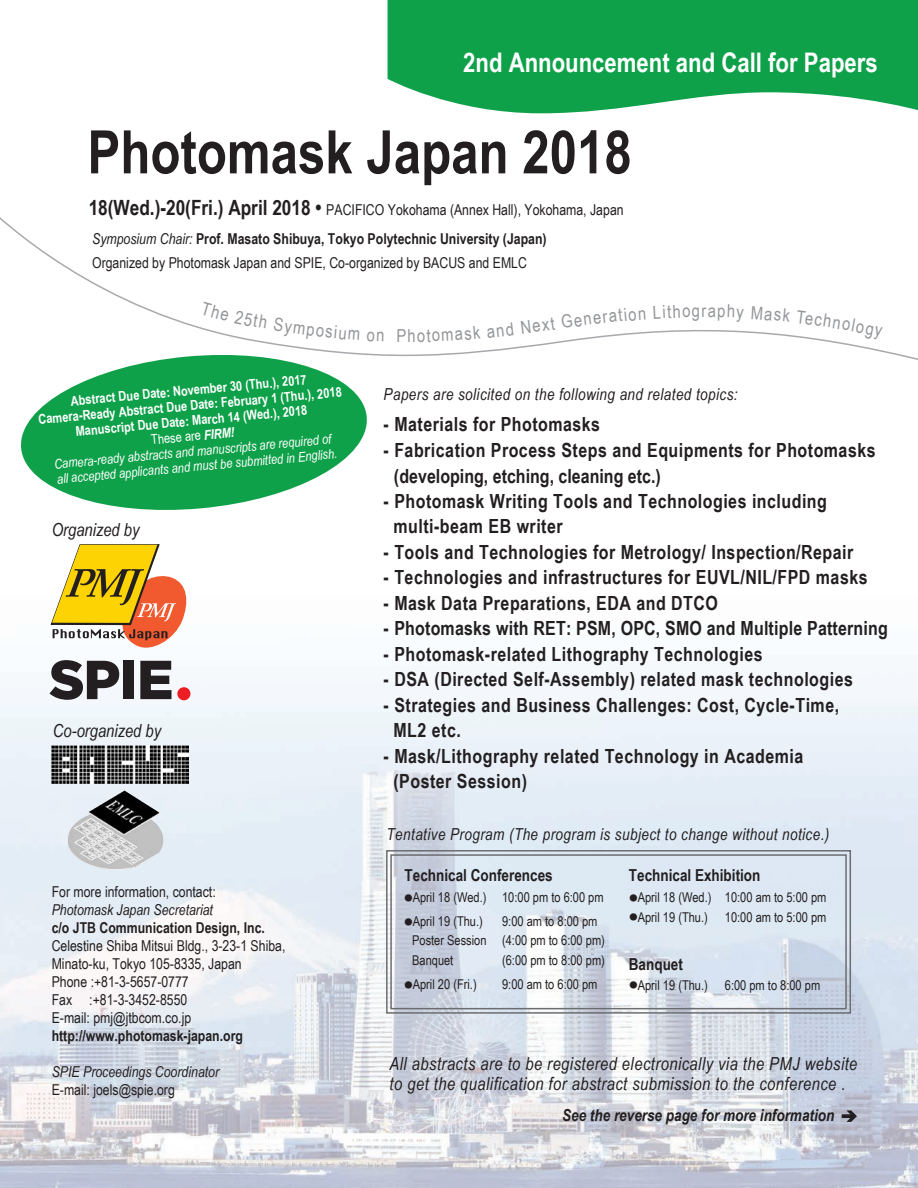
<style>
.page{position:relative;width:918px;height:1188px;background:#fff}
.page>*{position:absolute;margin:0;border:0;box-sizing:border-box;transform-origin:0 0}
.t1{font:700 60px "Arial Narrow";color:#231f20}
.t2{font:700 27px "Arial Narrow";color:#fff}
.t3{font:700 19.5px/25.5px "Arial Narrow";letter-spacing:.025em;color:#231f20}
.t4{font:italic 18px/19.5px "Arial Narrow";letter-spacing:.025em;color:#231f20}
.t5{font:italic 18px "Arial Narrow";color:#231f20}
.t6{font:18px "Arial Narrow";color:#939598}
.t7{font:italic 16.5px "Arial Narrow";letter-spacing:.025em;color:#231f20}
.t8{font:700 16.5px "Arial Narrow";color:#231f20}
.t9{font:italic 700 16.5px "Arial Narrow";color:#231f20}
.t10{font:15px/18px "Arial Narrow";color:#231f20}
.t11{font:700 15px/28.8px "Arial Narrow";color:#231f20}
.t12{font:italic 15px "Arial Narrow";color:#231f20}
.t13{font:700 13.5px/15.3px "Arial Narrow";color:#fff;text-align:center}
.t14{font:13.5px/19.4px "Arial Narrow";color:#231f20}
.s1{font-size:21px}
.s2{font-weight:400}
.s3{font-weight:400;font-style:italic}
.s4{font-style:italic}
.s5{font-family:"Koz Go Pro";font-size:8.1px}
</style>
<div class="page">
<img style="left:0;top:660px;width:918px;height:528px">
<svg style="left:21px;top:364px;width:346px;height:146px;fill:#0fa14a"></svg>
<svg style="left:388px;top:0;width:530px;height:114px;background:#29ab5e"></svg>
<svg style="left:0;top:217px;width:918px;height:147px"></svg>
<svg style="left:842px;top:1114px;width:4px;height:4px"></svg>
<svg style="left:846px;top:1110px;width:11px;height:12px"></svg>
<div style="left:390px;top:854px;width:457px;height:155px;border:2px solid #6c6d70"></div>
<div style="left:386px;top:850px;width:465px;height:164px;border:2px solid #6c6d70"></div>
<img style="left:51px;top:746px;width:138px;height:37px">
<img style="left:67px;top:790px;width:101px;height:81px">
<svg style="left:50px;top:544px;width:137px;height:104px"></svg>
<div style="left:177px;top:687px;width:13px;height:13px;background:#ee1d23;border-radius:50%"></div>
<svg style="left:140px;top:661px;width:31px;height:38px"></svg>
<svg style="left:50px;top:660px;width:69px;height:40px"></svg>
<div style="left:123px;top:661px;width:11px;height:38px;background:#231f20"></div>
<svg style="left:201px;top:302px;width:66px;height:27px"></svg>
<svg style="left:273px;top:317px;width:87px;height:23px"></svg>
<svg style="left:367px;top:331px;width:17px;height:10px"></svg>
<svg style="left:417px;top:326px;width:64px;height:16px"></svg>
<svg style="left:487px;top:320px;width:44px;height:18px"></svg>
<svg style="left:584px;top:308px;width:62px;height:17px"></svg>
<svg style="left:654px;top:305px;width:45px;height:16px"></svg>
<svg style="left:708px;top:305px;width:36px;height:17px"></svg>
<svg style="left:751px;top:306px;width:132px;height:35px"></svg>
<h2 class="t2" style="left:463px;top:42px;width:416px">2nd Announcement and Call for Papers</h2>
<h1 class="t1" style="left:88px;top:107px;width:546px">Photomask Japan 2018</h1>
<p class="t11" style="left:89px;top:194px;width:537px"><span class="s1">18(Wed.)-20(Fri.) April 2018 •</span> <span class="s2">PACIFICO Yokohama (Annex Hall), Yokohama, Japan<br></span><span class="s3">Symposium Chair:</span> Prof. Masato Shibuya, Tokyo Polytechnic University (Japan)</p>
<p class="t10" style="left:92px;top:254px;width:436px">Organized by Photomask Japan and SPIE, Co-organized by BACUS and EMLC</p>
<p class="t6" style="left:397px;top:322px;width:21px">Ph</p>
<p class="t6" style="left:531px;top:313px;width:52px;rotate:-8deg">ext Ge</p>
<p class="t6" style="left:701px;top:298px;width:6px">r</p>
<p class="t13" style="left:36px;top:395px;width:306px;rotate:-5deg">Abstract Due Date: November 30 (Thu.), 2017<br>Camera-Ready Abstract Due Date: February 1 (Thu.), 2018<br>Manuscript Due Date: March 14 (Wed.), 2018<br><span class="s2">These are</span> <span class="s4">FIRM!<br></span><span class="s3">Camera-ready abstracts and manuscripts are required of<br>all accepted applicants and must be submitted in English.</span></p>
<p class="t5" style="left:52px;top:517px;width:89px">Organized by</p>
<p class="t5" style="left:53px;top:718px;width:110px">Co-organized by</p>
<p class="t10" style="left:52px;top:882px;width:166px">For more information, contact:</p>
<p class="t12" style="left:52px;top:899px;width:163px">Photomask Japan Secretariat</p>
<p class="t11" style="left:52px;top:912px;width:215px">c/o JTB Communication Design, Inc.</p>
<p class="t10" style="left:52px;top:936px;width:235px">Celestine Shiba Mitsui Bldg., 3-23-1 Shiba,<br>Minato-ku, Tokyo 105-8335, Japan<br>Phone :+81-3-5657-0777<br>Fax :+81-3-3452-8550<br>E-mail: pmj@jtbcom.co.jp</p>
<p class="t11" style="left:52px;top:1020px;width:193px">http://www.photomask-japan.org</p>
<p class="t12" style="left:52px;top:1061px;width:169px">SPIE Proceedings Coordinator</p>
<p class="t10" style="left:52px;top:1080px;width:125px">E-mail: joels@spie.org</p>
<p class="t7" style="left:384px;top:382px;width:356px">Papers are solicited on the following and related topics:</p>
<p class="t3" style="left:384px;top:411px;width:218px">- Materials for Photomasks</p>
<p class="t3" style="left:394px;top:436px;width:483px;line-height:26px;text-indent:-10px">- Fabrication Process Steps and Equipments for Photomasks (developing, etching, cleaning etc.)</p>
<p class="t3" style="left:394px;top:487px;width:435px;text-indent:-10px">- Photomask Writing Tools and Technologies including multi-beam EB writer</p>
<p class="t3" style="left:384px;top:538px;width:471px">- Tools and Technologies for Metrology/ Inspection/Repair</p>
<p class="t3" style="left:384px;top:564px;width:486px">- Technologies and infrastructures for EUVL/NIL/FPD masks</p>
<p class="t3" style="left:384px;top:589px;width:336px">- Mask Data Preparations, EDA and DTCO</p>
<p class="t3" style="left:384px;top:615px;width:506px">- Photomasks with RET: PSM, OPC, SMO and Multiple Patterning</p>
<p class="t3" style="left:384px;top:640px;width:381px">- Photomask-related Lithography Technologies</p>
<p class="t3" style="left:384px;top:666px;width:471px">- DSA (Directed Self-Assembly) related mask technologies</p>
<p class="t3" style="left:394px;top:691px;width:447px;text-indent:-10px">- Strategies and Business Challenges: Cost, Cycle-Time,<br>ML2 etc.</p>
<p class="t3" style="left:394px;top:742px;width:411px;text-indent:-10px">- Mask/Lithography related Technology in Academia (Poster Session)</p>
<p class="t7" style="left:387px;top:822px;width:444px">Tentative Program (The program is subject to change without notice.)</p>
<p class="t8" style="left:405px;top:863px;width:150px">Technical Conferences</p>
<p class="t14" style="left:405px;top:887px;width:201px"><span class="s5">●</span>April 18 (Wed.) 10:00 pm to 6:00 pm</p>
<p class="t14" style="left:405px;top:911px;width:80px"><span class="s5">●</span>April 19 (Thu.)</p>
<p class="t14" style="left:412px;top:911px;width:194px;text-indent:90px">9:00 am to 8:00 pm<br>Poster Session (4:00 pm to 6:00 pm)<br>Banquet</p>
<p class="t14" style="left:502px;top:950px;width:104px">(6:00 pm to 8:00 pm)</p>
<p class="t8" style="left:629px;top:863px;width:133px">Technical Exhibition</p>
<p class="t14" style="left:630px;top:887px;width:198px"><span class="s5">●</span>April 18 (Wed.) 10:00 am to 5:00 pm</p>
<p class="t14" style="left:630px;top:907px;width:80px"><span class="s5">●</span>April 19 (Thu.)</p>
<p class="t14" style="left:725px;top:907px;width:103px">10:00 am to 5:00 pm</p>
<p class="t8" style="left:629px;top:951px;width:56px">Banquet</p>
<p class="t14" style="left:405px;top:974px;width:74px"><span class="s5">●</span>April 20 (Fri.)</p>
<p class="t14" style="left:502px;top:974px;width:97px">9:00 am to 6:00 pm</p>
<p class="t14" style="left:630px;top:975px;width:80px"><span class="s5">●</span>April 19 (Thu.)</p>
<p class="t14" style="left:725px;top:975px;width:97px">6:00 pm to 8:00 pm</p>
<p class="t4" style="left:390px;top:1054px;width:469px">All abstracts are to be registered electronically via the PMJ website to get the qualification for abstract submission to the conference .</p>
<p class="t9" style="left:562px;top:1102px;width:274px">See the reverse page for more information</p>
</div>
